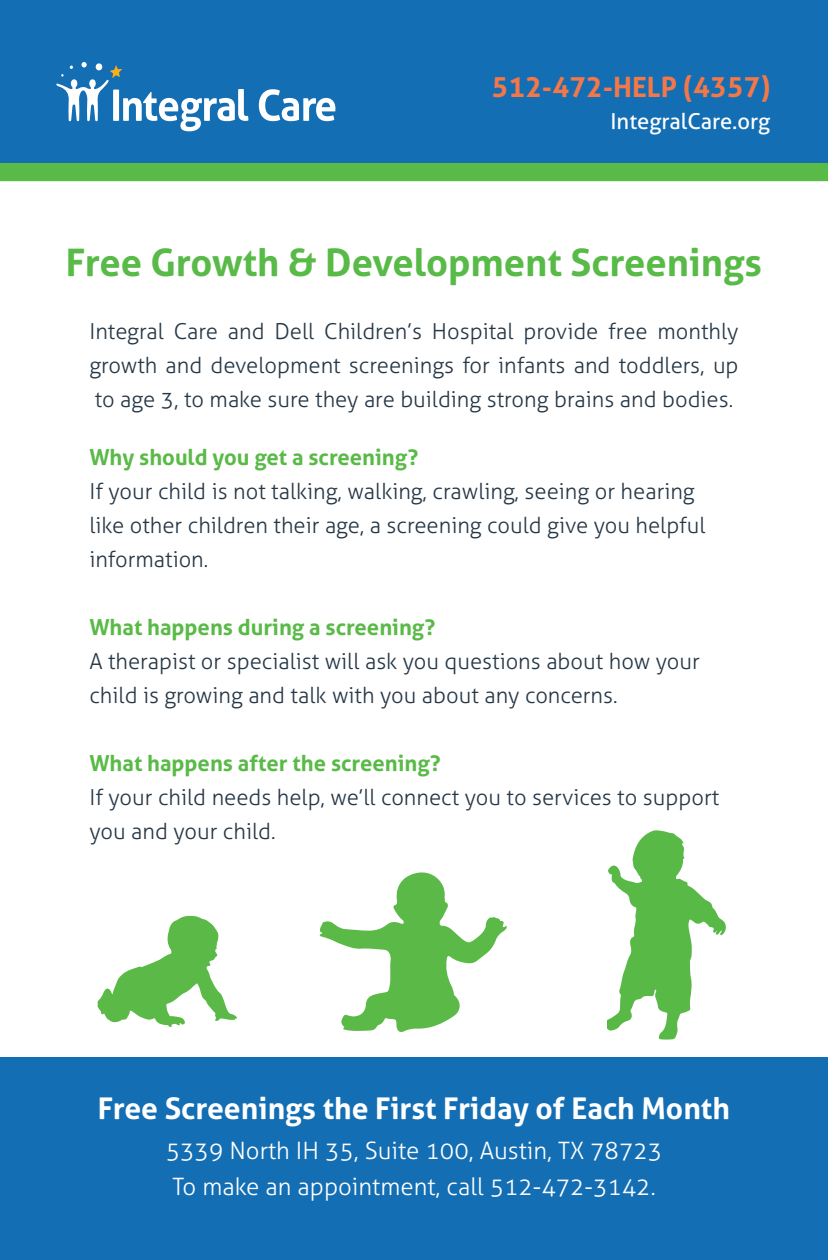
<style>
.page{position:relative;width:828px;height:1260px;background:#fff}
.page>*{position:absolute;margin:0;border:0;box-sizing:border-box;transform-origin:0 0}
.t1{font:700 38px "Aller";color:#58ba47}
.Normal_P{font:700 30px "Aller";color:#fff}
.Normal_P-2{font:700 28px "Aller";color:#f47748}
.Normal_P-3{font:300 24px/36px "Aller";color:#fff}
.Normal_P-4{font:300 22px/34px "Aller";color:#263746}
.Normal_P-5{font:700 22px "Aller";color:#59ba47}
.Normal_P-6{font:22px "Aller";color:#fff}
</style>
<div class="page">
<div style="left:0;top:1057px;width:828px;height:203px;background:#136eb4"></div>
<div style="left:0;top:163px;width:828px;height:18px;background:#58ba47"></div>
<div style="left:0;top:0;width:828px;height:163px;background:#136eb4"></div>
<svg style="left:259px;top:89px;width:76px;height:32px"></svg>
<svg style="left:56px;top:62px;width:192px;height:69px"></svg>
<svg style="left:98px;top:916px;width:139px;height:111px"></svg>
<svg style="left:320px;top:872px;width:187px;height:160px"></svg>
<svg style="left:607px;top:830px;width:119px;height:210px"></svg>
<p class="Normal_P-2" style="left:492px;top:70px;width:280px">512-472-HELP (4357)</p>
<p class="Normal_P-6" style="left:611px;top:108px;width:161px">IntegralCare.org</p>
<p class="t1" style="left:66px;top:239px;width:698px">Free Growth &amp; Development Screenings</p>
<p class="Normal_P-4" style="left:89px;top:314px;width:651px;text-align:justify">Integral Care and Dell Children’s Hospital provide free monthly growth and development screenings for infants and toddlers, up to age 3, to make sure they are building strong brains and bodies.</p>
<p class="Normal_P-5" style="left:89px;top:444px;width:330px">Why should you get a screening?</p>
<p class="Normal_P-4" style="left:89px;top:474px;width:618px">If your child is not talking, walking, crawling, seeing or hearing like other children their age, a screening could give you helpful information.</p>
<p class="Normal_P-5" style="left:89px;top:614px;width:347px">What happens during a screening?</p>
<p class="Normal_P-4" style="left:89px;top:644px;width:612px">A therapist or specialist will ask you questions about how your child is growing and talk with you about any concerns.</p>
<p class="Normal_P-5" style="left:89px;top:750px;width:353px">What happens after the screening?</p>
<p class="Normal_P-4" style="left:89px;top:780px;width:631px">If your child needs help, we’ll connect you to services to support you and your child.</p>
<p class="Normal_P" style="left:98px;top:1090px;width:634px">Free Screenings the First Friday of Each Month</p>
<p class="Normal_P-3" style="left:166px;top:1132px;width:498px">5339 North IH 35, Suite 100, Austin, TX 78723<br>To make an appointment, call 512-472-3142.</p>
</div>
